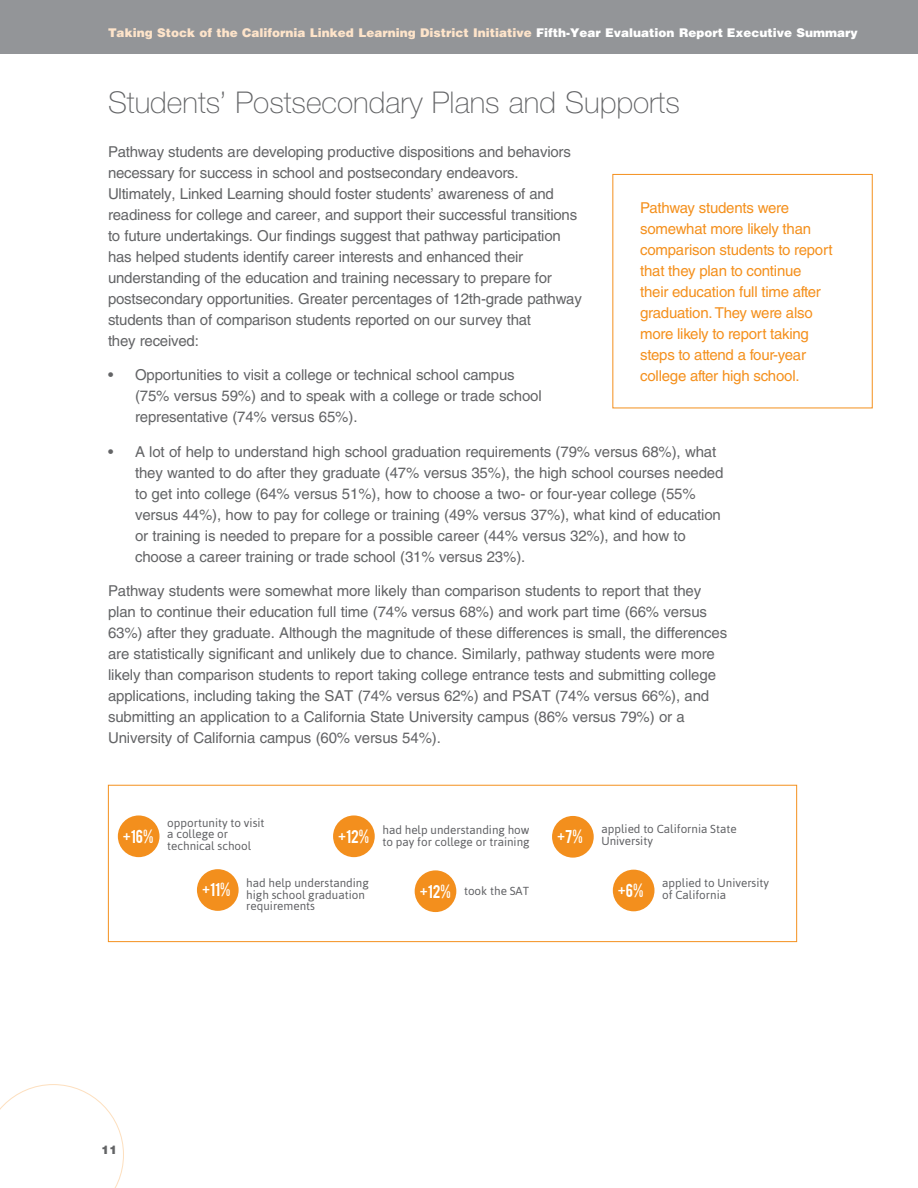
<style>
.page{position:relative;width:918px;height:1188px;background:#fff}
.page>*{position:absolute;margin:0;border:0;box-sizing:border-box;transform-origin:0 0}
.t1{font:100 30px "Helvetica Neue LT Std";color:#636466}
.t2{font:15px/21px "Helvetica LT Std";letter-spacing:-.01em;color:#636466}
.t3{font:15px/21px "Helvetica LT Std";letter-spacing:-.015em;color:#f4901d}
.t4{font:14.55px "Bebas";color:#fff}
.t5{font:900 12px "Helvetica LT Std";color:#fee4ca}
.t6{font:900 12px "Helvetica Neue LT Std";color:#636466}
.t7{font:11.7px/11.7px "Asap";color:#626366}
.s1{color:#fff}
.s2{font-family:"Bebas";font-size:14.55px;color:#fff}
</style>
<div class="page">
<div style="left:0;top:0;width:918px;height:54px;background:#939598"></div>
<svg style="left:0;top:1084px;width:124px;height:104px"></svg>
<div style="left:612px;top:174px;width:261px;height:234px;border:1px solid #f4901d"></div>
<div style="left:118px;top:815px;width:42px;height:42px;background:#f38f1d;border-radius:50%"></div>
<div style="left:197px;top:869px;width:42px;height:42px;background:#f38f1d;border-radius:50%"></div>
<div style="left:333px;top:815px;width:42px;height:42px;background:#f38f1d;border-radius:50%"></div>
<div style="left:415px;top:870px;width:41px;height:42px;background:#f38f1d;border-radius:50%"></div>
<div style="left:552px;top:816px;width:42px;height:42px;background:#f38f1d;border-radius:50%"></div>
<div style="left:613px;top:870px;width:42px;height:41px;background:#f38f1d;border-radius:50%"></div>
<div style="left:108px;top:785px;width:689px;height:157px;border:1px solid #f4901d"></div>
<p class="t5" style="left:108px;top:25px;width:751px">Taking Stock of the California Linked Learning District Initiative <span class="s1">Fifth-Year Evaluation Report Executive Summary</span></p>
<h1 class="t1" style="left:108px;top:85px;width:573px">Students’ Postsecondary Plans and Supports</h1>
<p class="t2" style="left:108px;top:141px;width:475px">Pathway students are developing productive dispositions and behaviors necessary for success in school and postsecondary endeavors.<br>Ultimately, Linked Learning should foster students’ awareness of and readiness for college and career, and support their successful transitions to future undertakings. Our findings suggest that pathway participation has helped students identify career interests and enhanced their understanding of the education and training necessary to prepare for postsecondary opportunities. Greater percentages of 12th-grade pathway students than of comparison students reported on our survey that<br>they received:</p>
<p class="t2" style="left:135px;top:364px;width:408px;text-indent:-27px">• Opportunities to visit a college or technical school campus (75% versus 59%) and to speak with a college or trade school representative (74% versus 65%).</p>
<p class="t2" style="left:135px;top:441px;width:590px;text-indent:-27px">• A lot of help to understand high school graduation requirements (79% versus 68%), what they wanted to do after they graduate (47% versus 35%), the high school courses needed to get into college (64% versus 51%), how to choose a two- or four-year college (55% versus 44%), how to pay for college or training (49% versus 37%), what kind of education or training is needed to prepare for a possible career (44% versus 32%), and how to choose a career training or trade school (31% versus 23%).</p>
<p class="t2" style="left:108px;top:580px;width:621px">Pathway students were somewhat more likely than comparison students to report that they plan to continue their education full time (74% versus 68%) and work part time (66% versus 63%) after they graduate. Although the magnitude of these differences is small, the differences are statistically significant and unlikely due to chance. Similarly, pathway students were more likely than comparison students to report taking college entrance tests and submitting college applications, including taking the SAT (74% versus 62%) and PSAT (74% versus 66%), and submitting an application to a California State University campus (86% versus 79%) or a University of California campus (60% versus 54%).</p>
<p class="t3" style="left:640px;top:197px;width:194px">Pathway students were somewhat more likely than comparison students to report that they plan to continue their education full time after graduation. They were also more likely to report taking steps to attend a four-year college after high school.</p>
<p class="t4" style="left:123px;top:826px;width:32px">+16%</p>
<p class="t7" style="left:167px;top:817px;width:99px">opportunity to visit a college or technical school</p>
<p class="t4" style="left:202px;top:879px;width:30px">+11%</p>
<p class="t7" style="left:246px;top:877px;width:124px">had help understanding high school graduation requirements</p>
<p class="t4" style="left:338px;top:826px;width:33px">+12%</p>
<p class="t7" style="left:382px;top:824px;width:149px">had help understanding how to pay for college or training</p>
<p class="t7" style="left:420px;top:885px;width:111px"><span class="s2">+12%</span> took the SAT</p>
<p class="t4" style="left:557px;top:826px;width:27px">+7%</p>
<p class="t7" style="left:601px;top:823px;width:137px">applied to California State<br>University</p>
<p class="t4" style="left:618px;top:880px;width:27px">+6%</p>
<p class="t7" style="left:662px;top:877px;width:108px">applied to University of California</p>
<p class="t6" style="left:101px;top:1143px;width:18px">11</p>
</div>
